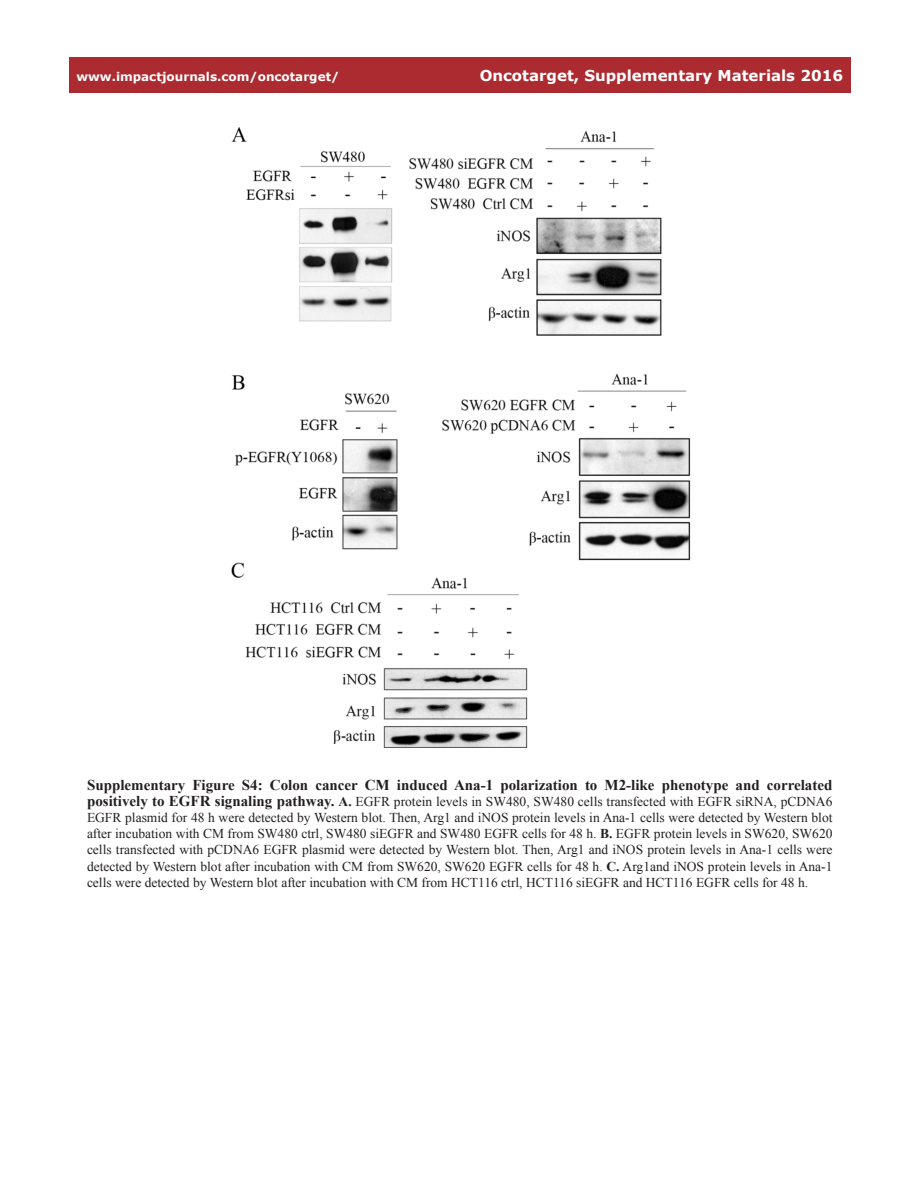
<style>
.page{position:relative;width:918px;height:1188px;background:#fff}
.page>*{position:absolute;margin:0;border:0;box-sizing:border-box;transform-origin:0 0}
.figuretext{font:700 15px "Times New Roman";color:#231f20}
.t1{font:700 15px "Verdana";color:#fff}
.figuretext-2{font:13.5px/16.2px "Times New Roman";color:#231f20;text-align:justify}
.t2{font:700 12px "Verdana";color:#fff}
.s1{font-weight:700;font-size:15px}
.s2{font-weight:700}
</style>
<div class="page">
<div style="left:69px;top:57px;width:781px;height:36px;background:#ac2b31"></div>
<img style="left:231px;top:127px;width:460px;height:621px">
<p class="t2" style="left:76px;top:68px;width:264px">www.impactjournals.com/oncotarget/</p>
<p class="t1" style="left:480px;top:65px;width:365px">Oncotarget, Supplementary Materials 2016</p>
<p class="figuretext" style="left:87px;top:774px;width:747px">Supplementary Figure S4: Colon cancer CM induced Ana-1 polarization to M2-like phenotype and correlated</p>
<p class="figuretext-2" style="left:87px;top:793px;width:747px"><span class="s1">positively to EGFR signaling pathway.</span> <span class="s2">A.</span> EGFR protein levels in SW480, SW480 cells transfected with EGFR siRNA, pCDNA6<br>EGFR plasmid for 48 h were detected by Western blot. Then, Arg1 and iNOS protein levels in Ana-1 cells were detected by Western blot after incubation with CM from SW480 ctrl, SW480 siEGFR and SW480 EGFR cells for 48 h. <span class="s2">B.</span> EGFR protein levels in SW620, SW620 cells transfected with pCDNA6 EGFR plasmid were detected by Western blot. Then, Arg1 and iNOS protein levels in Ana-1 cells were detected by Western blot after incubation with CM from SW620, SW620 EGFR cells for 48 h. <span class="s2">C.</span> Arg1and iNOS protein levels in Ana-1 cells were detected by Western blot after incubation with CM from HCT116 ctrl, HCT116 siEGFR and HCT116 EGFR cells for 48 h.</p>
</div>
